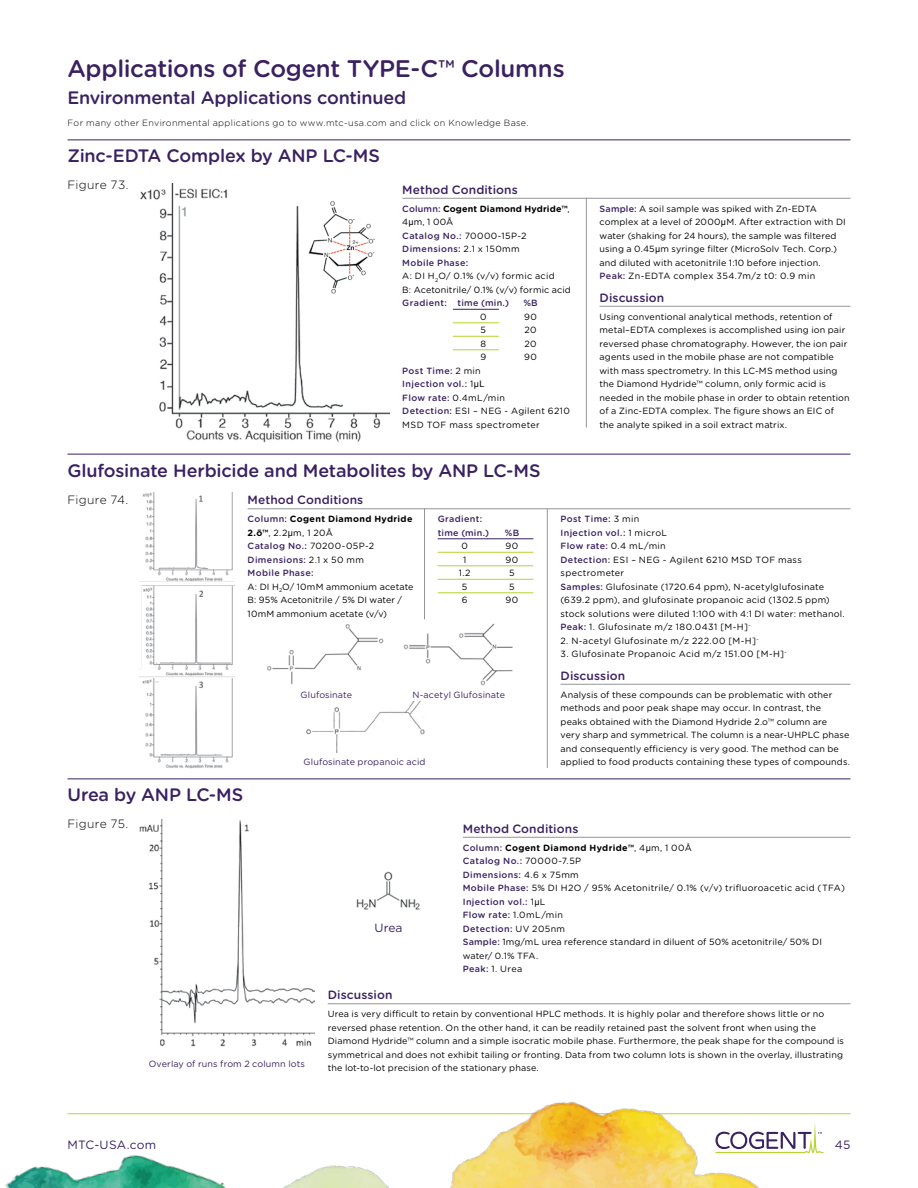
<style>
.page{position:relative;width:918px;height:1188px;background:#fff}
.page>*{position:absolute;margin:0;border:0;box-sizing:border-box;transform-origin:0 0}
.t1{font:500 24px "Gotham Rounded";letter-spacing:-.01em;color:#3a2161}
.t2{font:500 18px "Gotham Rounded";letter-spacing:-.01em;color:#3a2161}
.t3{font:500 12px "Gotham Rounded";letter-spacing:.01em;color:#3a2161}
.t4{font:300 12px "Gotham Rounded";letter-spacing:.025em;color:#000}
.t5{font:12px "Gotham Rounded";letter-spacing:.015em;color:#3a2161}
.t6{font:9px/13.5px "Gotham Rounded";letter-spacing:.015em;color:#000}
.t7{font:9px/13.5px "Gotham Rounded";letter-spacing:.04em;color:#000}
.t8{font:9px "Gotham Rounded";letter-spacing:.01em;color:#3a2161}
.t9{font:300 9px "Gotham Rounded";letter-spacing:.035em;color:#000}
.t10{font:9px "Gotham Rounded";letter-spacing:.035em;color:#000}
.t11{font:500 9px/13.5px "Gotham Rounded";letter-spacing:.035em;color:#3a2161}
.s1{font-weight:500;color:#3a2161}
.s2{font-weight:700}
.s3{font-family:"Arial"}
</style>
<div class="page">
<hr style="left:68px;top:1113px;width:782px;height:1px;background:#b7d433">
<img style="left:5px;top:1101px;width:781px;height:87px">
<svg style="left:716px;top:1122px;width:107px;height:31px"></svg>
<img style="left:140px;top:183px;width:249px;height:259px">
<img style="left:140px;top:492px;width:94px;height:276px">
<img style="left:140px;top:819px;width:174px;height:228px">
<hr style="left:248px;top:508px;width:603px;height:1px;background:#939598">
<hr style="left:561px;top:684px;width:290px;height:1px;background:#939598">
<hr style="left:463px;top:837px;width:388px;height:1px;background:#939598">
<hr style="left:328px;top:1004px;width:522px;height:1px;background:#939598">
<hr style="left:402px;top:198px;width:449px;height:1px;background:#939598">
<hr style="left:453px;top:309px;width:46px;height:1px;background:#3a2161">
<hr style="left:453px;top:322px;width:46px;height:1px;background:#b7d433">
<hr style="left:453px;top:336px;width:46px;height:1px;background:#b7d433">
<hr style="left:453px;top:350px;width:46px;height:1px;background:#b7d433">
<hr style="left:600px;top:306px;width:251px;height:1px;background:#939598">
<hr style="left:586px;top:198px;width:1px;height:230px;background:#939598">
<div style="left:308px;top:200px;width:81px;height:113px;background:#fff"></div>
<img style="left:308px;top:201px;width:67px;height:93px">
<img style="left:297px;top:701px;width:136px;height:79px">
<img style="left:356px;top:871px;width:64px;height:39px">
<hr style="left:438px;top:538px;width:95px;height:1px;background:#3a2161">
<hr style="left:438px;top:552px;width:95px;height:1px;background:#b7d433">
<hr style="left:438px;top:566px;width:95px;height:1px;background:#b7d433">
<hr style="left:438px;top:579px;width:95px;height:1px;background:#b7d433">
<hr style="left:438px;top:592px;width:95px;height:1px;background:#b7d433">
<hr style="left:424px;top:508px;width:1px;height:111px;background:#939598">
<hr style="left:547px;top:508px;width:1px;height:260px;background:#939598">
<img style="left:267px;top:619px;width:246px;height:67px">
<div style="left:284px;top:754px;width:162px;height:13px;background:#fff"></div>
<hr style="left:68px;top:454px;width:782px;height:1px;background:#3a2161">
<hr style="left:68px;top:778px;width:782px;height:1px;background:#3a2161">
<hr style="left:68px;top:139px;width:782px;height:1px;background:#3a2161">
<h1 class="t1" style="left:68px;top:51px;width:499px">Applications of Cogent TYPE-C™ Columns</h1>
<h2 class="t2" style="left:68px;top:84px;width:340px">Environmental Applications continued</h2>
<p class="t9" style="left:68px;top:117px;width:463px">For many other Environmental applications go to www.mtc-usa.com and click on Knowledge Base.</p>
<h2 class="t2" style="left:68px;top:143px;width:314px">Zinc-EDTA Complex by ANP LC-MS</h2>
<h3 class="t4" style="left:68px;top:177px;width:63px">Figure 73.</h3>
<h3 class="t3" style="left:402px;top:181px;width:117px">Method Conditions</h3>
<p class="t6" style="left:402px;top:201px;width:170px"><span class="s1">Column:</span> <span class="s2">Cogent Diamond Hydride™</span>,<br>4<span class="s3">µ</span>m, 1 00Å<br><span class="s1">Catalog No.:</span> 70000-15P-2<br><span class="s1">Dimensions:</span> 2.1 x 150mm<br><span class="s1">Mobile Phase:<br></span>A: DI H<sub>2</sub>O/ 0.1% (v/v) formic acid<br>B: Acetonitrile/ 0.1% (v/v) formic acid</p>
<p class="t11" style="left:402px;top:296px;width:108px">Gradient: time (min.)</p>
<p class="t11" style="left:523px;top:296px;width:16px">%B</p>
<p class="t6" style="left:480px;top:309px;width:8px">0</p>
<p class="t6" style="left:524px;top:309px;width:14px">90</p>
<p class="t6" style="left:481px;top:323px;width:7px">5</p>
<p class="t6" style="left:524px;top:323px;width:14px">20</p>
<p class="t6" style="left:480px;top:336px;width:7px">8</p>
<p class="t6" style="left:524px;top:336px;width:14px">20</p>
<p class="t6" style="left:480px;top:350px;width:7px">9</p>
<p class="t6" style="left:524px;top:350px;width:14px">90</p>
<p class="t7" style="left:402px;top:363px;width:169px"><span class="s1">Post Time:</span> 2 min<br><span class="s1">Injection vol.:</span> 1<span class="s3">µL<br></span><span class="s1">Flow rate:</span> 0.4mL/min<br><span class="s1">Detection:</span> ESI – NEG - Agilent 6210<br>MSD TOF mass spectrometer</p>
<p class="t6" style="left:600px;top:201px;width:248px"><span class="s1">Sample:</span> A soil sample was spiked with Zn-EDTA complex at a level of 2000<span class="s3">µ</span>M. After extraction with DI water (shaking for 24 hours), the sample was filtered using a 0.45<span class="s3">µ</span>m syringe filter (MicroSolv Tech. Corp.) and diluted with acetonitrile 1:10 before injection.<br><span class="s1">Peak:</span> Zn-EDTA complex 354.7m/z t0: 0.9 min</p>
<h3 class="t3" style="left:600px;top:289px;width:66px">Discussion</h3>
<p class="t6" style="left:600px;top:309px;width:252px">Using conventional analytical methods, retention of metal–EDTA complexes is accomplished using ion pair reversed phase chromatography. However, the ion pair agents used in the mobile phase are not compatible with mass spectrometry. In this LC-MS method using the Diamond Hydride™ column, only formic acid is needed in the mobile phase in order to obtain retention of a Zinc-EDTA complex. The figure shows an EIC of the analyte spiked in a soil extract matrix.</p>
<h2 class="t2" style="left:68px;top:458px;width:475px">Glufosinate Herbicide and Metabolites by ANP LC-MS</h2>
<h3 class="t4" style="left:68px;top:492px;width:62px">Figure 74.</h3>
<h3 class="t3" style="left:248px;top:491px;width:117px">Method Conditions</h3>
<p class="t6" style="left:248px;top:512px;width:167px"><span class="s1">Column:</span> <span class="s2">Cogent Diamond Hydride<br>2.ō™</span>, 2.2<span class="s3">µ</span>m, 1 20Å<br><span class="s1">Catalog No.:</span> 70200-05P-2<br><span class="s1">Dimensions:</span> 2.1 x 50 mm<br><span class="s1">Mobile Phase:<br></span>A: DI H<sub>2</sub>O/ 10mM ammonium acetate<br>B: 95% Acetonitrile / 5% DI water /<br>10mM ammonium acetate (v/v)</p>
<p class="t6" style="left:561px;top:512px;width:286px"><span class="s1">Post Time:</span> 3 min<br><span class="s1">Injection vol.:</span> 1 microL<br><span class="s1">Flow rate:</span> 0.4 mL/min<br><span class="s1">Detection:</span> ESI – NEG - Agilent 6210 MSD TOF mass spectrometer<br><span class="s1">Samples:</span> Glufosinate (1720.64 ppm), N-acetylglufosinate (639.2 ppm), and glufosinate propanoic acid (1302.5 ppm) stock solutions were diluted 1:100 with 4:1 DI water: methanol.<br><span class="s1">Peak:</span> 1. Glufosinate m/z 180.0431 [M-H]<sup>-</sup></p>
<p class="t10" style="left:561px;top:634px;width:200px">2. N-acetyl Glufosinate m/z 222.00 [M-H]<sup>-</sup></p>
<p class="t10" style="left:561px;top:648px;width:228px">3. Glufosinate Propanoic Acid m/z 151.00 [M-H]<sup>-</sup></p>
<h3 class="t3" style="left:561px;top:667px;width:66px">Discussion</h3>
<p class="t6" style="left:561px;top:687px;width:291px">Analysis of these compounds can be problematic with other methods and poor peak shape may occur. In contrast, the peaks obtained with the Diamond Hydride 2.o™ column are<br>very sharp and symmetrical. The column is a near-UHPLC phase and consequently efficiency is very good. The method can be applied to food products containing these types of compounds.</p>
<p class="t11" style="left:438px;top:512px;width:53px">Gradient: time (min.)</p>
<p class="t11" style="left:505px;top:525px;width:16px">%B</p>
<p class="t6" style="left:461px;top:539px;width:8px">0</p>
<p class="t6" style="left:506px;top:539px;width:14px">90</p>
<p class="t6" style="left:463px;top:552px;width:5px">1</p>
<p class="t6" style="left:506px;top:552px;width:14px">90</p>
<p class="t6" style="left:459px;top:566px;width:13px">1.2</p>
<p class="t6" style="left:509px;top:566px;width:7px">5</p>
<p class="t6" style="left:462px;top:579px;width:7px">5</p>
<p class="t6" style="left:509px;top:579px;width:7px">5</p>
<p class="t6" style="left:462px;top:593px;width:7px">6</p>
<p class="t6" style="left:506px;top:593px;width:14px">90</p>
<p class="t8" style="left:301px;top:688px;width:53px">Glufosinate</p>
<p class="t8" style="left:413px;top:688px;width:94px">N-acetyl Glufosinate</p>
<p class="t8" style="left:304px;top:756px;width:123px">Glufosinate propanoic acid</p>
<h2 class="t2" style="left:68px;top:782px;width:177px">Urea by ANP LC-MS</h2>
<h3 class="t4" style="left:68px;top:816px;width:62px">Figure 75.</h3>
<p class="t8" style="left:149px;top:1057px;width:158px">Overlay of runs from 2 column lots</p>
<h3 class="t5" style="left:375px;top:919px;width:30px">Urea</h3>
<h3 class="t3" style="left:463px;top:820px;width:117px">Method Conditions</h3>
<p class="t6" style="left:463px;top:840px;width:384px"><span class="s1">Column:</span> <span class="s2">Cogent Diamond Hydride™</span>, 4<span class="s3">µ</span>m, 1 00Å<br><span class="s1">Catalog No.:</span> 70000-7.5P<br><span class="s1">Dimensions:</span> 4.6 x 75mm<br><span class="s1">Mobile Phase:</span> 5% DI H2O / 95% Acetonitrile/ 0.1% (v/v) trifluoroacetic acid (TFA)<br><span class="s1">Injection vol.:</span> 1<span class="s3">µ</span>L<br><span class="s1">Flow rate:</span> 1.0mL/min<br><span class="s1">Detection:</span> UV 205nm<br><span class="s1">Sample:</span> 1mg/mL urea reference standard in diluent of 50% acetonitrile/ 50% DI water/ 0.1% TFA.<br><span class="s1">Peak:</span> 1. Urea</p>
<h3 class="t3" style="left:328px;top:986px;width:66px">Discussion</h3>
<p class="t6" style="left:328px;top:1007px;width:518px">Urea is very difficult to retain by conventional HPLC methods. It is highly polar and therefore shows little or no reversed phase retention. On the other hand, it can be readily retained past the solvent front when using the Diamond Hydride™ column and a simple isocratic mobile phase. Furthermore, the peak shape for the compound is symmetrical and does not exhibit tailing or fronting. Data from two column lots is shown in the overlay, illustrating the lot-to-lot precision of the stationary phase.</p>
<h3 class="t5" style="left:68px;top:1136px;width:90px">MTC-USA.com</h3>
<h3 class="t5" style="left:835px;top:1136px;width:17px">45</h3>
</div>
